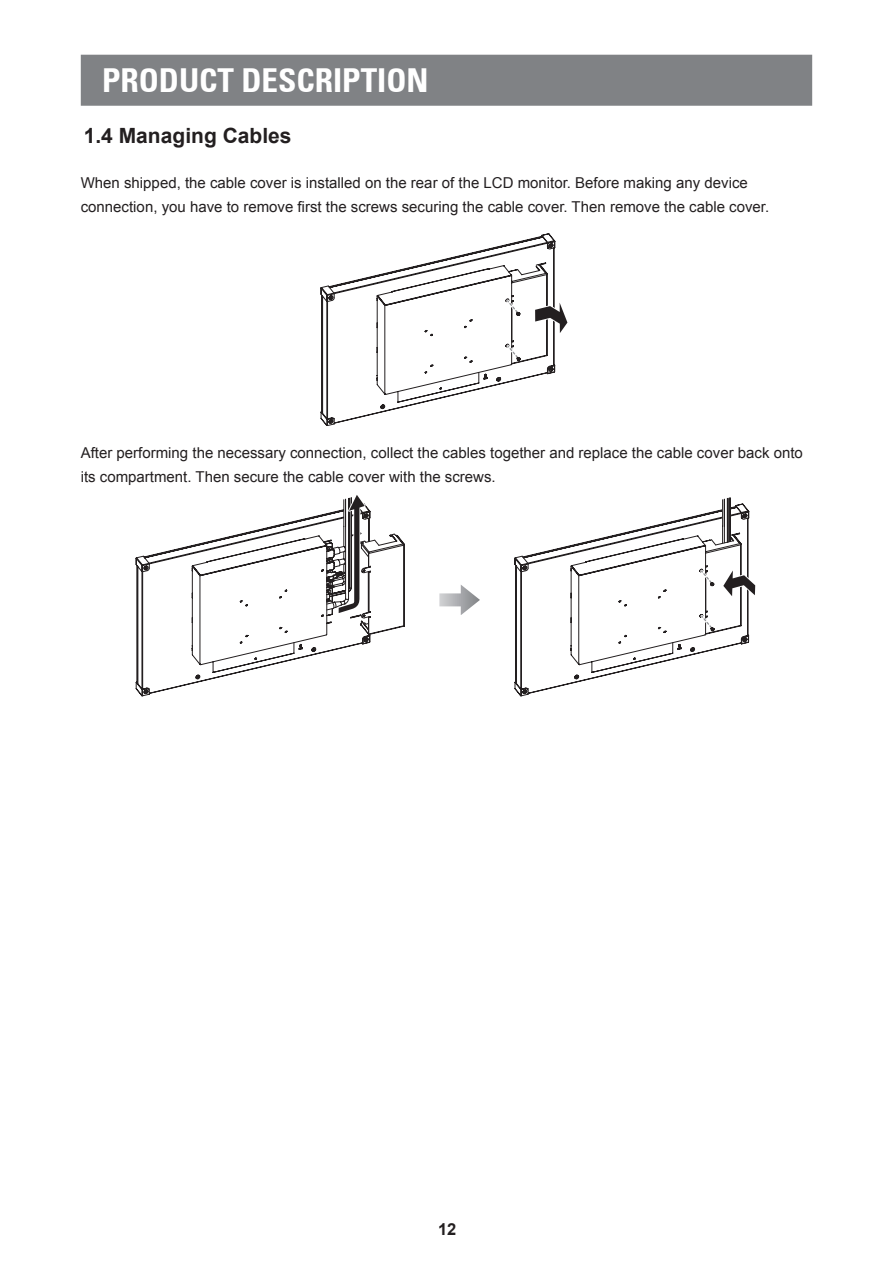
<style>
.page{position:relative;width:893px;height:1263px;background:#fff}
.page>*{position:absolute;margin:0;border:0;box-sizing:border-box;transform-origin:0 0}
.t1{font:700 condensed 33px "Univers 67";color:#fff}
.Head1_NonTOC{font:700 21px "Arial";color:#231f20}
.t2{font:700 16.5px "Arial";color:#231f20}
.Body{font:15px/24px "Arial";color:#231f20}
</style>
<div class="page">
<div style="left:81px;top:55px;width:731px;height:51px;background:#808285;border:2px solid #808285"></div>
<svg style="left:321px;top:233px;width:247px;height:193px"></svg>
<svg style="left:135px;top:497px;width:596px;height:199px"></svg>
<svg style="left:514px;top:503px;width:242px;height:191px"></svg>
<svg style="left:136px;top:495px;width:269px;height:201px"></svg>
<h1 class="t1" style="left:102px;top:60px;width:328px">PRODUCT DESCRIPTION</h1>
<p class="Head1_NonTOC" style="left:84px;top:122px;width:209px">1.4 Managing Cables</p>
<p class="Body" style="left:81px;top:171px;width:690px">When shipped, the cable cover is installed on the rear of the LCD monitor. Before making any device connection, you have to remove first the screws securing the cable cover. Then remove the cable cover.</p>
<p class="Body" style="left:81px;top:441px;width:724px">After performing the necessary connection, collect the cables together and replace the cable cover back onto its compartment. Then secure the cable cover with the screws.</p>
<p class="t2" style="left:438px;top:1218px;width:20px">12</p>
</div>
